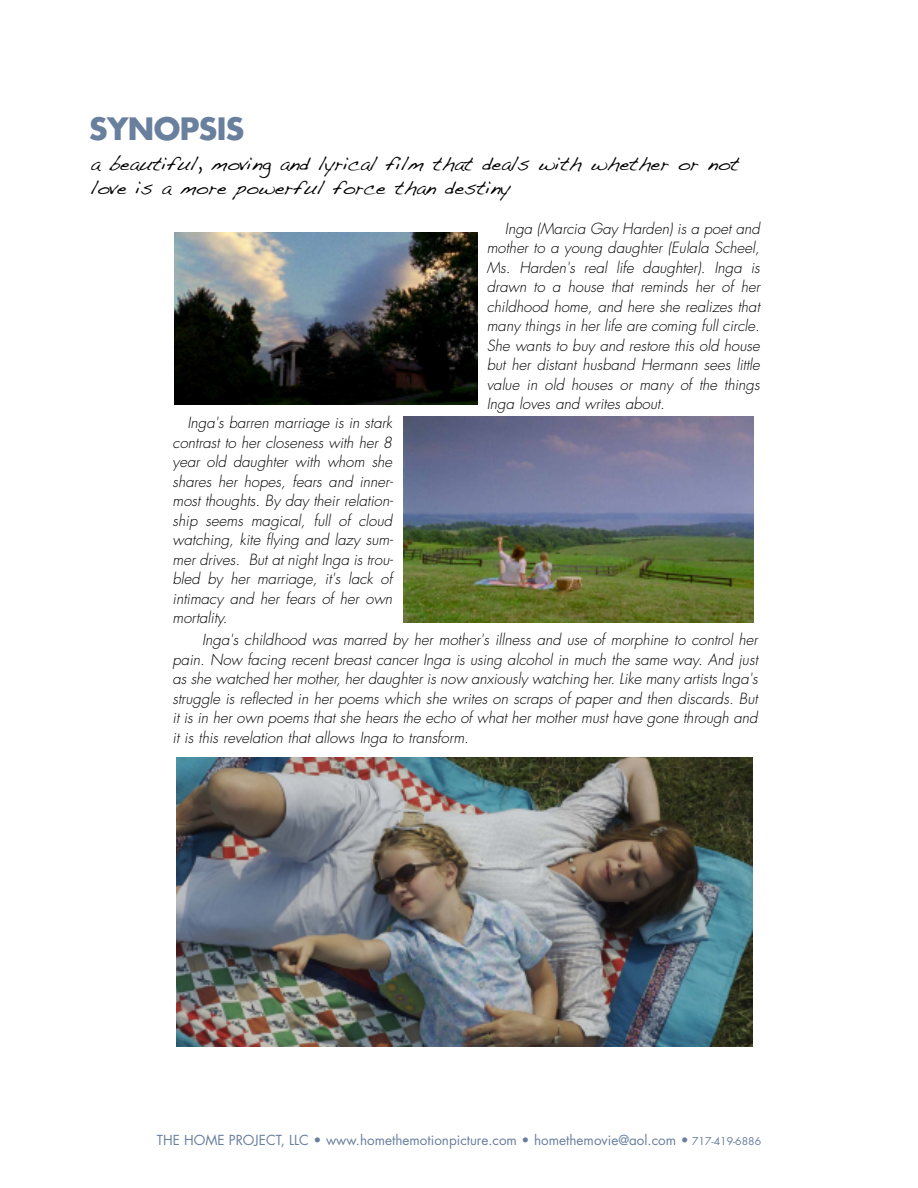
<style>
.page{position:relative;width:918px;height:1188px;background:#fff}
.page>*{position:absolute;margin:0;border:0;box-sizing:border-box;transform-origin:0 0}
.t1{font:700 30px "Futura";letter-spacing:-.02em;color:#697f9e}
.t2{font:19.5px/24px "Handwriting Dakota";color:#000}
.t3{font:italic 300 15px/19.5px "Futura";color:#000;text-align:justify}
.t4{font:13.5px "Futura";color:#697f9e}
.s1{font-size:10.5px}
</style>
<div class="page">
<img style="left:174px;top:233px;width:304px;height:172px">
<img style="left:404px;top:417px;width:349px;height:205px">
<img style="left:176px;top:757px;width:576px;height:290px">
<h1 class="t1" style="left:89px;top:115px;width:157px">SYNOPSIS</h1>
<h2 class="t2" style="left:91px;top:151px;width:650px">a beautiful, moving and lyrical film that deals with whether or not love is a more powerful force than destiny</h2>
<p class="t3" style="left:487px;top:220px;width:275px;text-indent:18px">Inga (Marcia Gay Harden) is a poet and mother to a young daughter (Eulala Scheel, Ms. Harden's real life daughter). Inga is drawn to a house that reminds her of her childhood home, and here she realizes that many things in her life are coming full circle.<br>She wants to buy and restore this old house but her distant husband Hermann sees little value in old houses or many of the things Inga loves and writes about.</p>
<p class="t3" style="left:173px;top:414px;width:222px;text-indent:15px">Inga's barren marriage is in stark contrast to her closeness with her 8 year old daughter with whom she shares her hopes, fears and inner&shy;most thoughts. By day their relation&shy;ship seems magical, full of cloud watching, kite flying and lazy sum&shy;mer drives. But at night Inga is trou&shy;bled by her marriage, it's lack of intimacy and her fears of her own mortality.</p>
<p class="t3" style="left:173px;top:631px;width:587px;text-indent:30px">Inga's childhood was marred by her mother's illness and use of morphine to control her pain. Now facing recent breast cancer Inga is using alcohol in much the same way. And just as she watched her mother, her daughter is now anxiously watching her. Like many artists Inga's struggle is reflected in her poems which she writes on scraps of paper and then discards. But it is in her own poems that she hears the echo of what her mother must have gone through and it is this revelation that allows Inga to transform.</p>
<p class="t4" style="left:157px;top:1134px;width:606px">THE HOME PROJECT, LLC • www.homethemotionpicture.com • homethemovie@aol.com • <span class="s1">717-419-6886</span></p>
</div>
